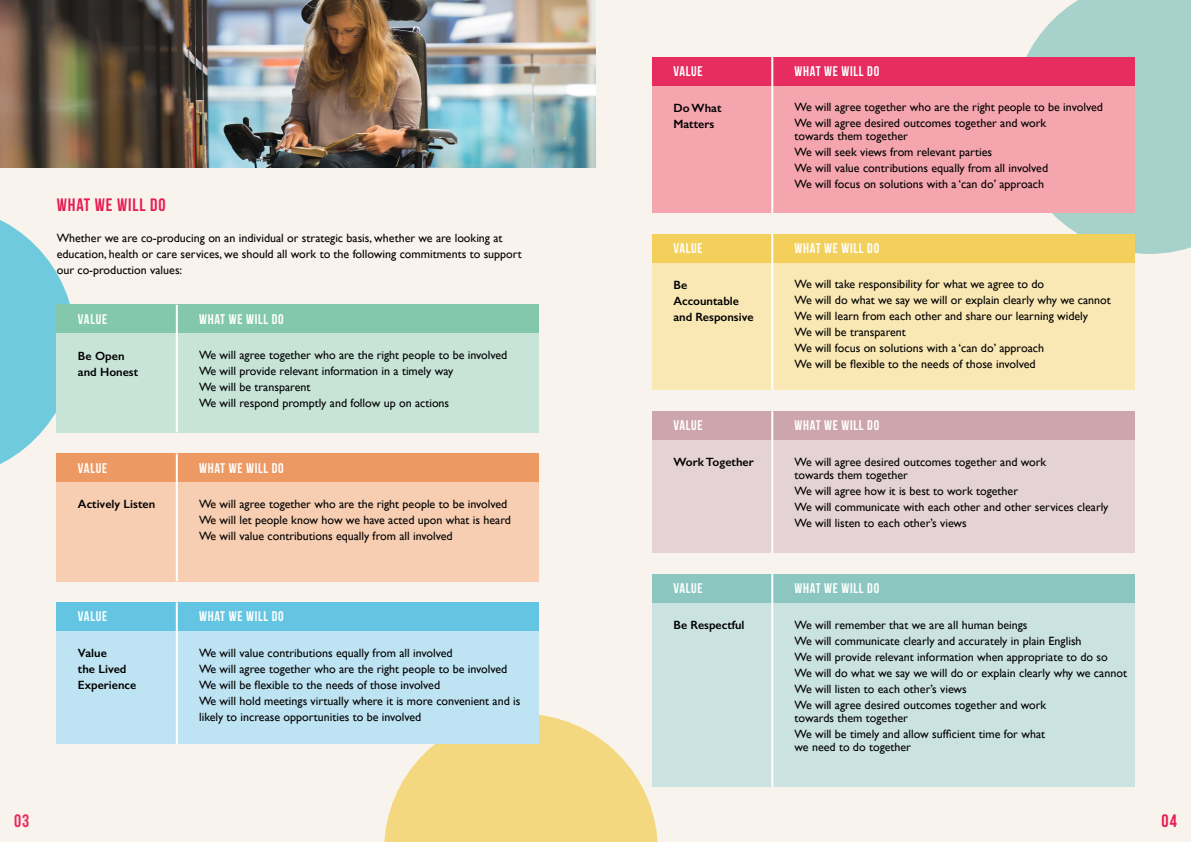
<style>
.page{position:relative;width:1191px;height:842px;background:#f9f3ed}
.page>*{position:absolute;margin:0;border:0;box-sizing:border-box;transform-origin:0 0}
.t1{font:700 18px "Bebas Neue";letter-spacing:.05em;color:#e61d53}
.t2{font:700 18px "Bebas Neue";color:#e72c60}
.t3{font:700 14px "Bebas Neue";letter-spacing:.05em;color:#fff}
.t4{font:12px/16px "Gill Sans";color:#000}
.t5{font:600 12px/16px "Gill Sans";color:#000}
</style>
<div class="page">
<svg style="left:1026px;top:0;width:165px;height:254px;background:#aed4cd"></svg>
<img style="left:0;top:0;width:595px;height:167px">
<svg style="left:384px;top:715px;width:274px;height:127px"></svg>
<svg style="left:0;top:220px;width:75px;height:259px"></svg>
<div style="left:57px;top:333px;width:482px;height:99px;background:#c8e4d8"></div>
<div style="left:57px;top:305px;width:482px;height:28px;background:#83c7ad"></div>
<hr style="left:176px;top:305px;width:2px;height:127px;background:#fff">
<div style="left:57px;top:482px;width:482px;height:99px;background:#f7ceb2"></div>
<div style="left:57px;top:454px;width:482px;height:28px;background:#ec9964"></div>
<hr style="left:176px;top:454px;width:2px;height:127px;background:#fff">
<div style="left:57px;top:631px;width:482px;height:113px;background:#bee3f2"></div>
<div style="left:57px;top:602px;width:482px;height:29px;background:#64c5e2"></div>
<hr style="left:176px;top:602px;width:2px;height:142px;background:#fff">
<div style="left:652px;top:85px;width:482px;height:128px;background:#f4a5ae"></div>
<div style="left:652px;top:57px;width:482px;height:28px;background:#e72c60"></div>
<hr style="left:771px;top:57px;width:2px;height:156px;background:#fff">
<div style="left:652px;top:262px;width:482px;height:128px;background:#f9e7b4"></div>
<div style="left:652px;top:234px;width:482px;height:28px;background:#f3d05b"></div>
<hr style="left:771px;top:234px;width:2px;height:156px;background:#fff">
<div style="left:652px;top:440px;width:482px;height:113px;background:#e5d2d5"></div>
<div style="left:652px;top:411px;width:482px;height:29px;background:#cda5ad"></div>
<hr style="left:771px;top:411px;width:2px;height:142px;background:#fff">
<div style="left:652px;top:603px;width:482px;height:184px;background:#cbe3e0"></div>
<div style="left:652px;top:574px;width:482px;height:29px;background:#8bc7c0"></div>
<hr style="left:771px;top:574px;width:2px;height:213px;background:#fff">
<h1 class="t1" style="left:57px;top:195px;width:110px">WHAT WE WILL DO</h1>
<p class="t4" style="left:57px;top:229px;width:467px">Whether we are co-producing on an individual or strategic basis, whether we are looking at education, health or care services, we should all work to the following commitments to support our co-production values:</p>
<p class="t3" style="left:78px;top:311px;width:31px">VALUE</p>
<p class="t3" style="left:199px;top:311px;width:86px">WHAT WE WILL DO</p>
<p class="t5" style="left:78px;top:347px;width:62px">Be Open and Honest</p>
<p class="t4" style="left:199px;top:347px;width:310px">We will agree together who are the right people to be involved We will provide relevant information in a timely way<br>We will be transparent<br>We will respond promptly and follow up on actions</p>
<p class="t3" style="left:78px;top:460px;width:31px">VALUE</p>
<p class="t3" style="left:199px;top:460px;width:86px">WHAT WE WILL DO</p>
<p class="t5" style="left:78px;top:496px;width:79px">Actively Listen</p>
<p class="t4" style="left:199px;top:496px;width:313px">We will agree together who are the right people to be involved<br>We will let people know how we have acted upon what is heard<br>We will value contributions equally from all involved</p>
<p class="t3" style="left:78px;top:609px;width:31px">VALUE</p>
<p class="t3" style="left:199px;top:609px;width:86px">WHAT WE WILL DO</p>
<p class="t5" style="left:78px;top:645px;width:60px">Value<br>the Lived<br>Experience</p>
<p class="t4" style="left:199px;top:645px;width:323px">We will value contributions equally from all involved<br>We will agree together who are the right people to be involved We will be flexible to the needs of those involved<br>We will hold meetings virtually where it is more convenient and is likely to increase opportunities to be involved</p>
<p class="t3" style="left:673px;top:63px;width:31px">VALUE</p>
<p class="t3" style="left:794px;top:63px;width:86px">WHAT WE WILL DO</p>
<p class="t5" style="left:673px;top:99px;width:49px">Do What<br>Matters</p>
<p class="t4" style="left:794px;top:99px;width:310px">We will agree together who are the right people to be involved<br>We will agree desired outcomes together and work</p>
<p class="t4" style="left:794px;top:128px;width:255px">towards them together<br>We will seek views from relevant parties<br>We will value contributions equally from all involved We will focus on solutions with a ‘can do’ approach</p>
<p class="t3" style="left:673px;top:240px;width:31px">VALUE</p>
<p class="t3" style="left:794px;top:240px;width:86px">WHAT WE WILL DO</p>
<p class="t5" style="left:673px;top:277px;width:82px">Be<br>Accountable and Responsive</p>
<p class="t4" style="left:794px;top:276px;width:318px">We will take responsibility for what we agree to do<br>We will do what we say we will or explain clearly why we cannot We will learn from each other and share our learning widely<br>We will be transparent<br>We will focus on solutions with a ‘can do’ approach<br>We will be flexible to the needs of those involved</p>
<p class="t3" style="left:673px;top:418px;width:31px">VALUE</p>
<p class="t3" style="left:794px;top:418px;width:86px">WHAT WE WILL DO</p>
<p class="t5" style="left:673px;top:454px;width:82px">Work Together</p>
<p class="t4" style="left:794px;top:455px;width:253px;line-height:13px">We will agree desired outcomes together and work towards them together</p>
<p class="t4" style="left:794px;top:482px;width:315px">We will agree how it is best to work together<br>We will communicate with each other and other services clearly<br>We will listen to each other’s views</p>
<p class="t3" style="left:673px;top:581px;width:31px">VALUE</p>
<p class="t3" style="left:794px;top:581px;width:86px">WHAT WE WILL DO</p>
<p class="t5" style="left:673px;top:617px;width:73px">Be Respectful</p>
<p class="t4" style="left:794px;top:616px;width:334px">We will remember that we are all human beings<br>We will communicate clearly and accurately in plain English<br>We will provide relevant information when appropriate to do so We will do what we say we will do or explain clearly why we cannot We will listen to each other’s views<br>We will agree desired outcomes together and work</p>
<p class="t4" style="left:794px;top:709px;width:252px">towards them together<br>We will be timely and allow sufficient time for what</p>
<p class="t4" style="left:794px;top:738px;width:118px">we need to do together</p>
<h1 class="t2" style="left:14px;top:811px;width:17px">03</h1>
<h1 class="t1" style="left:1161px;top:811px;width:17px">04</h1>
</div>
